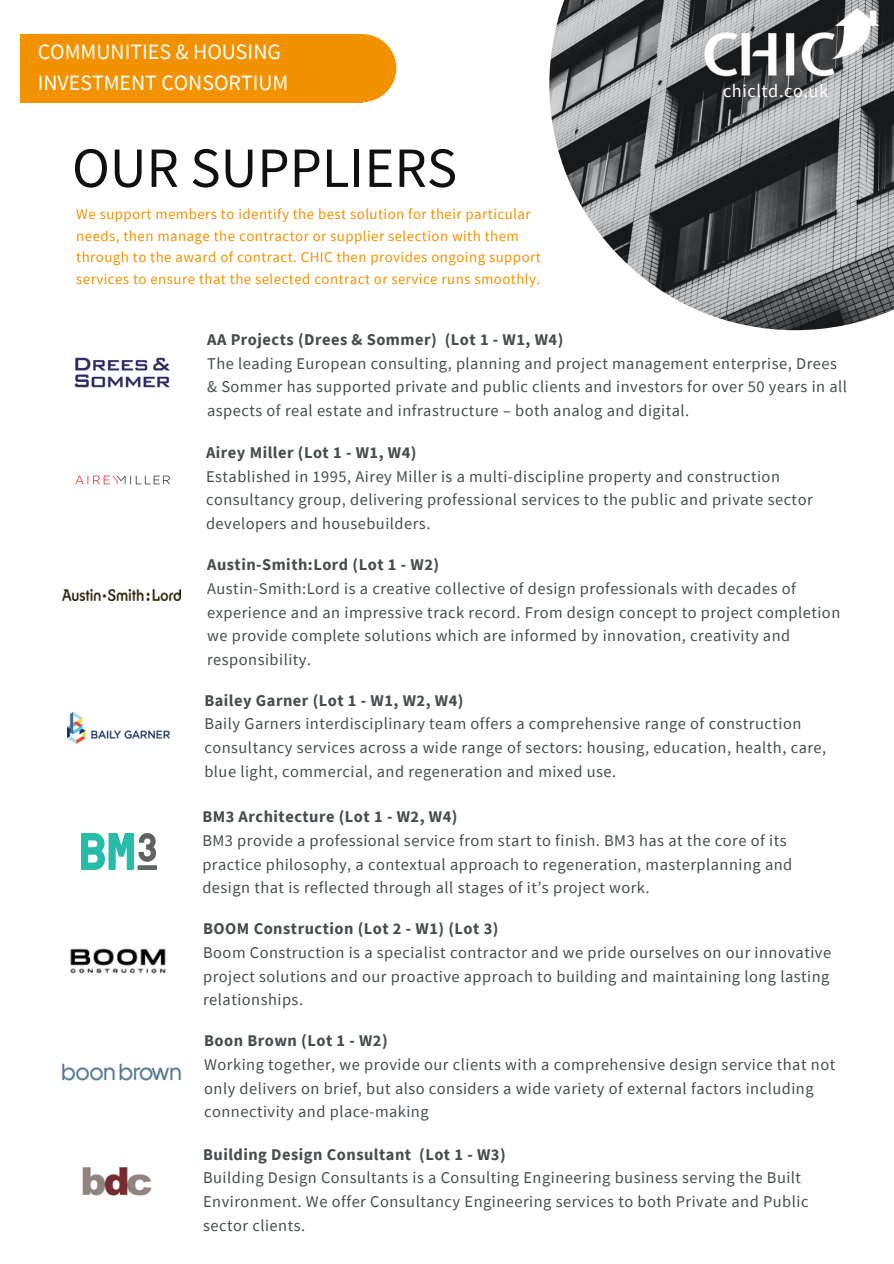
<style>
.page{position:relative;width:894px;height:1264px;background:#fff}
.page>*{position:absolute;margin:0;border:0;box-sizing:border-box;transform-origin:0 0}
.t1{font:56.85px "Source Sans Pro";color:#12100f}
.t2{font:21.9px/30.3px "Source Sans Pro";color:#fff}
.t3{font:18.3px "Source Sans Pro";letter-spacing:.03em;color:#fff}
.t4{font:16.35px/23.7px "Source Sans Pro";letter-spacing:.03em;color:#454d4f}
.t5{font:700 16.35px "Source Sans Pro";letter-spacing:.03em;color:#454d4f}
.t6{font:14.85px/21.3px "Source Sans Pro";letter-spacing:.03em;color:#f39200}
</style>
<div class="page">
<div style="left:328px;top:34px;width:68px;height:68px;background:#f39200;border-radius:50%"></div>
<div style="left:20px;top:34px;width:342px;height:68px;background:#f39200"></div>
<img style="left:549px;top:0;width:344px;height:330px">
<img style="left:697px;top:6px;width:182px;height:83px">
<img style="left:75px;top:357px;width:95px;height:30px">
<img style="left:75px;top:475px;width:95px;height:10px">
<img style="left:63px;top:589px;width:117px;height:12px">
<img style="left:67px;top:712px;width:103px;height:31px">
<img style="left:81px;top:833px;width:75px;height:36px">
<img style="left:70px;top:948px;width:96px;height:26px">
<img style="left:61px;top:1063px;width:121px;height:18px">
<img style="left:82px;top:1167px;width:70px;height:29px">
<p class="t2" style="left:38px;top:36px;width:252px">COMMUNITIES &amp; HOUSING<br>INVESTMENT CONSORTIUM</p>
<p class="t1" style="left:72px;top:131px;width:386px">OUR SUPPLIERS</p>
<p class="t6" style="left:76px;top:203px;width:466px">We support members to identify the best solution for their particular needs, then manage the contractor or supplier selection with them through to the award of contract. CHIC then provides ongoing support services to ensure that the selected contract or service runs smoothly.</p>
<p class="t3" style="left:722px;top:79px;width:107px">chicltd.co.uk</p>
<p class="t5" style="left:207px;top:329px;width:357px">AA Projects (Drees &amp; Sommer) (Lot 1 - W1, W4)</p>
<p class="t4" style="left:207px;top:351px;width:641px">The leading European consulting, planning and project management enterprise, Drees &amp; Sommer has supported private and public clients and investors for over 50 years in all aspects of real estate and infrastructure – both analog and digital.</p>
<p class="t5" style="left:206px;top:442px;width:212px">Airey Miller (Lot 1 - W1, W4)</p>
<p class="t4" style="left:206px;top:464px;width:608px">Established in 1995, Airey Miller is a multi-discipline property and construction consultancy group, delivering professional services to the public and private sector developers and housebuilders.</p>
<p class="t5" style="left:207px;top:554px;width:233px">Austin-Smith:Lord (Lot 1 - W2)</p>
<p class="t4" style="left:207px;top:576px;width:634px">Austin-Smith:Lord is a creative collective of design professionals with decades of experience and an impressive track record. From design concept to project completion we provide complete solutions which are informed by innovation, creativity and responsibility.</p>
<p class="t5" style="left:204px;top:689px;width:260px">Bailey Garner (Lot 1 - W1, W2, W4)</p>
<p class="t4" style="left:204px;top:711px;width:623px">Baily Garners interdisciplinary team offers a comprehensive range of construction consultancy services across a wide range of sectors: housing, education, health, care, blue light, commercial, and regeneration and mixed use.</p>
<p class="t5" style="left:202px;top:806px;width:256px">BM3 Architecture (Lot 1 - W2, W4)</p>
<p class="t4" style="left:202px;top:828px;width:591px">BM3 provide a professional service from start to finish. BM3 has at the core of its practice philosophy, a contextual approach to regeneration, masterplanning and design that is reflected through all stages of it’s project work.</p>
<p class="t5" style="left:203px;top:918px;width:297px">BOOM Construction (Lot 2 - W1) (Lot 3)</p>
<p class="t4" style="left:203px;top:940px;width:629px;text-align:justify">Boom Construction is a specialist contractor and we pride ourselves on our innovative project solutions and our proactive approach to building and maintaining long lasting relationships.</p>
<p class="t5" style="left:204px;top:1030px;width:185px">Boon Brown (Lot 1 - W2)</p>
<p class="t4" style="left:204px;top:1052px;width:632px">Working together, we provide our clients with a comprehensive design service that not only delivers on brief, but also considers a wide variety of external factors including connectivity and place-making</p>
<p class="t5" style="left:203px;top:1143px;width:304px">Building Design Consultant (Lot 1 - W3)</p>
<p class="t4" style="left:203px;top:1165px;width:606px">Building Design Consultants is a Consulting Engineering business serving the Built<br>Environment. We offer Consultancy Engineering services to both Private and Public sector clients.</p>
</div>
